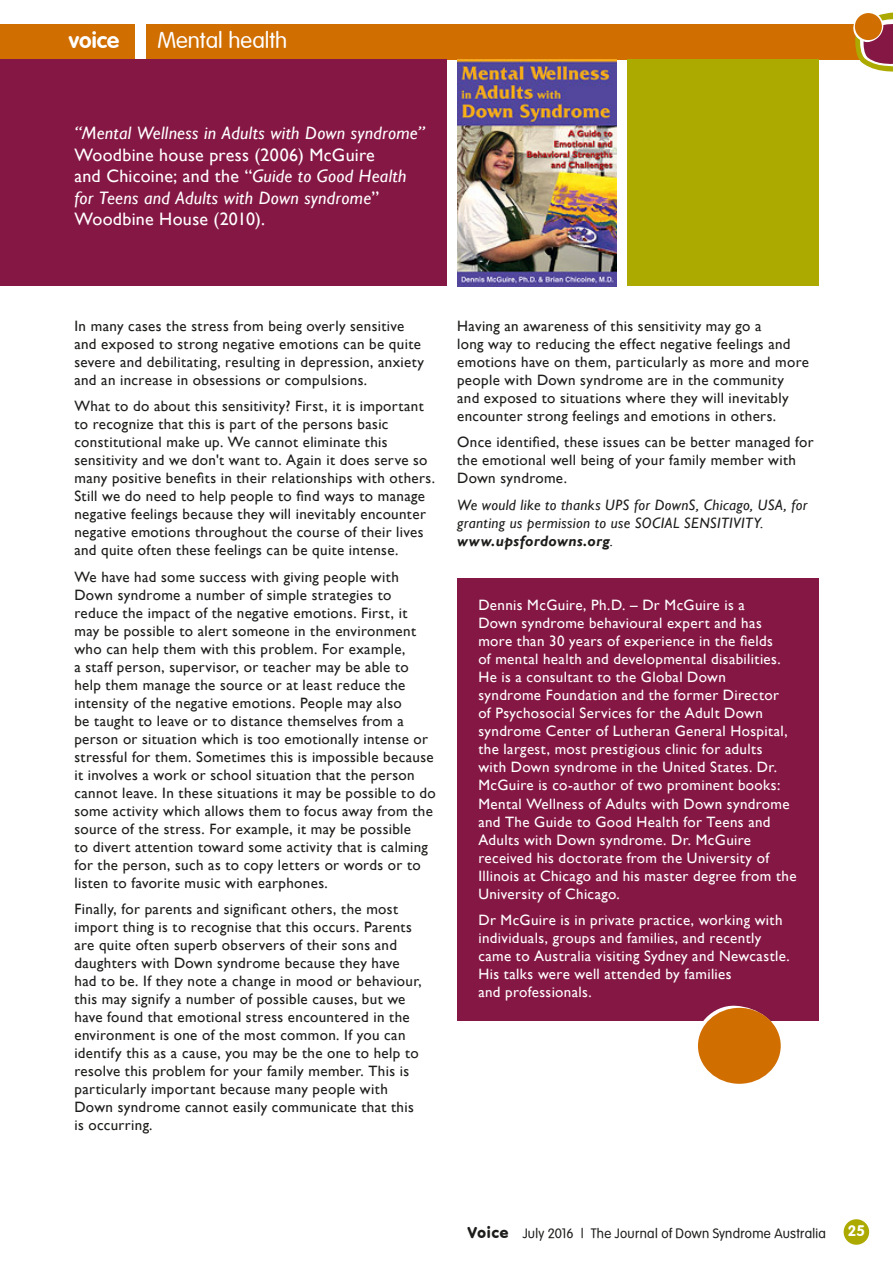
<style>
.page{position:relative;width:893px;height:1263px;background:#fff}
.page>*{position:absolute;margin:0;border:0;box-sizing:border-box;transform-origin:0 0}
.t1{font:300 22.5px "VAG Rounded";color:#fff}
.t2{font:700 22.5px "VAG Rounded";color:#fff}
.t3{font:18px/21.6px "Gill Sans";letter-spacing:.015em;color:#fff}
.t4{font:italic 18px "Gill Sans";letter-spacing:.02em;color:#fff}
.t5{font:15px/18px "Gill Sans";letter-spacing:.025em;color:#1d1d1b}
.t6{font:15px/18px "Gill Sans";letter-spacing:.025em;color:#fff}
.t7{font:italic 15px/18px "Gill Sans";letter-spacing:.025em;color:#1d1d1b}
.t8{font:700 15px "VAG Rounded";color:#fff}
.t9{font:13.35px "VAG Rounded Lt Normal";letter-spacing:.03em;color:#1d1d1b}
.s1{font-style:italic}
.s2{font-weight:700}
.s3{font-family:"VAG Round";font-size:16.5px}
</style>
<div class="page">
<div style="left:0;top:24px;width:135px;height:35px;background:#d06e00"></div>
<div style="left:844px;top:1219px;width:25px;height:26px;background:#acaa00;border-radius:50%"></div>
<div style="left:147px;top:24px;width:724px;height:35px;background:#d06e00"></div>
<svg style="left:852px;top:12px;width:41px;height:60px"></svg>
<div style="left:855px;top:13px;width:27px;height:27px;background:#d06e00;border-radius:50%"></div>
<div style="left:457px;top:578px;width:362px;height:442px;background:#851744"></div>
<div style="left:0;top:59px;width:446px;height:227px;background:#851744"></div>
<div style="left:627px;top:59px;width:192px;height:227px;background:#acaa00"></div>
<svg style="left:692px;top:1005px;width:94px;height:79px"></svg>
<div style="left:698px;top:1008px;width:83px;height:76px;background:#d06e00;border-radius:50%"></div>
<img style="left:457px;top:59px;width:159px;height:228px">
<h1 class="t2" style="left:69px;top:31px;width:52px">voice</h1>
<h1 class="t1" style="left:157px;top:27px;width:132px">Mental health</h1>
<p class="t4" style="left:74px;top:125px;width:352px">“Mental Wellness in Adults with Down syndrome”</p>
<p class="t3" style="left:74px;top:145px;width:334px">Woodbine house press (2006) McGuire<br>and Chicoine; and the “<span class="s1">Guide to Good Health for Teens and Adults with Down syndrome</span>” Woodbine House (2010).</p>
<p class="t5" style="left:74px;top:318px;width:351px">In many cases the stress from being overly sensitive and exposed to strong negative emotions can be quite severe and debilitating, resulting in depression, anxiety and an increase in obsessions or compulsions.</p>
<p class="t5" style="left:74px;top:398px;width:362px">What to do about this sensitivity? First, it is important to recognize that this is part of the persons basic constitutional make up. We cannot eliminate this sensitivity and we don't want to. Again it does serve so many positive benefits in their relationships with others.<br>Still we do need to help people to find ways to manage negative feelings because they will inevitably encounter negative emotions throughout the course of their lives and quite often these feelings can be quite intense.</p>
<p class="t5" style="left:74px;top:569px;width:363px">We have had some success with giving people with Down syndrome a number of simple strategies to reduce the impact of the negative emotions. First, it may be possible to alert someone in the environment who can help them with this problem. For example,<br>a staff person, supervisor, or teacher may be able to help them manage the source or at least reduce the intensity of the negative emotions. People may also<br>be taught to leave or to distance themselves from a person or situation which is too emotionally intense or stressful for them. Sometimes this is impossible because it involves a work or school situation that the person cannot leave. In these situations it may be possible to do some activity which allows them to focus away from the source of the stress. For example, it may be possible<br>to divert attention toward some activity that is calming for the person, such as to copy letters or words or to listen to favorite music with earphones.</p>
<p class="t5" style="left:74px;top:900px;width:349px">Finally, for parents and significant others, the most import thing is to recognise that this occurs. Parents are quite often superb observers of their sons and daughters with Down syndrome because they have had to be. If they note a change in mood or behaviour, this may signify a number of possible causes, but we have found that emotional stress encountered in the environment is one of the most common. If you can identify this as a cause, you may be the one to help to resolve this problem for your family member. This is particularly important because many people with Down syndrome cannot easily communicate that this is occurring.</p>
<p class="t5" style="left:457px;top:318px;width:353px">Having an awareness of this sensitivity may go a<br>long way to reducing the effect negative feelings and emotions have on them, particularly as more and more people with Down syndrome are in the community and exposed to situations where they will inevitably encounter strong feelings and emotions in others.</p>
<p class="t5" style="left:457px;top:433px;width:358px">Once identified, these issues can be better managed for the emotional well being of your family member with<br>Down syndrome.</p>
<p class="t7" style="left:457px;top:497px;width:352px">We would like to thanks UPS for DownS, Chicago, USA, for granting us permission to use SOCIAL SENSITIVITY. <span class="s2">www.upsfordowns.org</span>.</p>
<p class="t6" style="left:478px;top:597px;width:313px">Dennis McGuire, Ph.D. – Dr McGuire is a<br>Down syndrome behavioural expert and has more than 30 years of experience in the fields<br>of mental health and developmental disabilities.<br>He is a consultant to the Global Down syndrome Foundation and the former Director of Psychosocial Services for the Adult Down syndrome Center of Lutheran General Hospital, the largest, most prestigious clinic for adults with Down syndrome in the United States. Dr.<br>McGuire is co-author of two prominent books:<br>Mental Wellness of Adults with Down syndrome and The Guide to Good Health for Teens and Adults with Down syndrome. Dr. McGuire received his doctorate from the University of</p>
<p class="t6" style="left:478px;top:881px;width:306px;line-height:26.5px">University of Chicago.<br>Dr McGuire is in private practice, working with</p>
<p class="t6" style="left:478px;top:930px;width:313px">individuals, groups and families, and recently came to Australia visiting Sydney and Newcastle.<br>His talks were well attended by families<br>and professionals.</p>
<p class="t6" style="left:478px;top:867px;width:320px">Illinois at Chicago and his master degree from the</p>
<p class="t9" style="left:467px;top:1227px;width:360px"><span class="s3">Voice</span> July 2016 | The Journal of Down Syndrome Australia</p>
<p class="t8" style="left:848px;top:1225px;width:19px">25</p>
</div>
